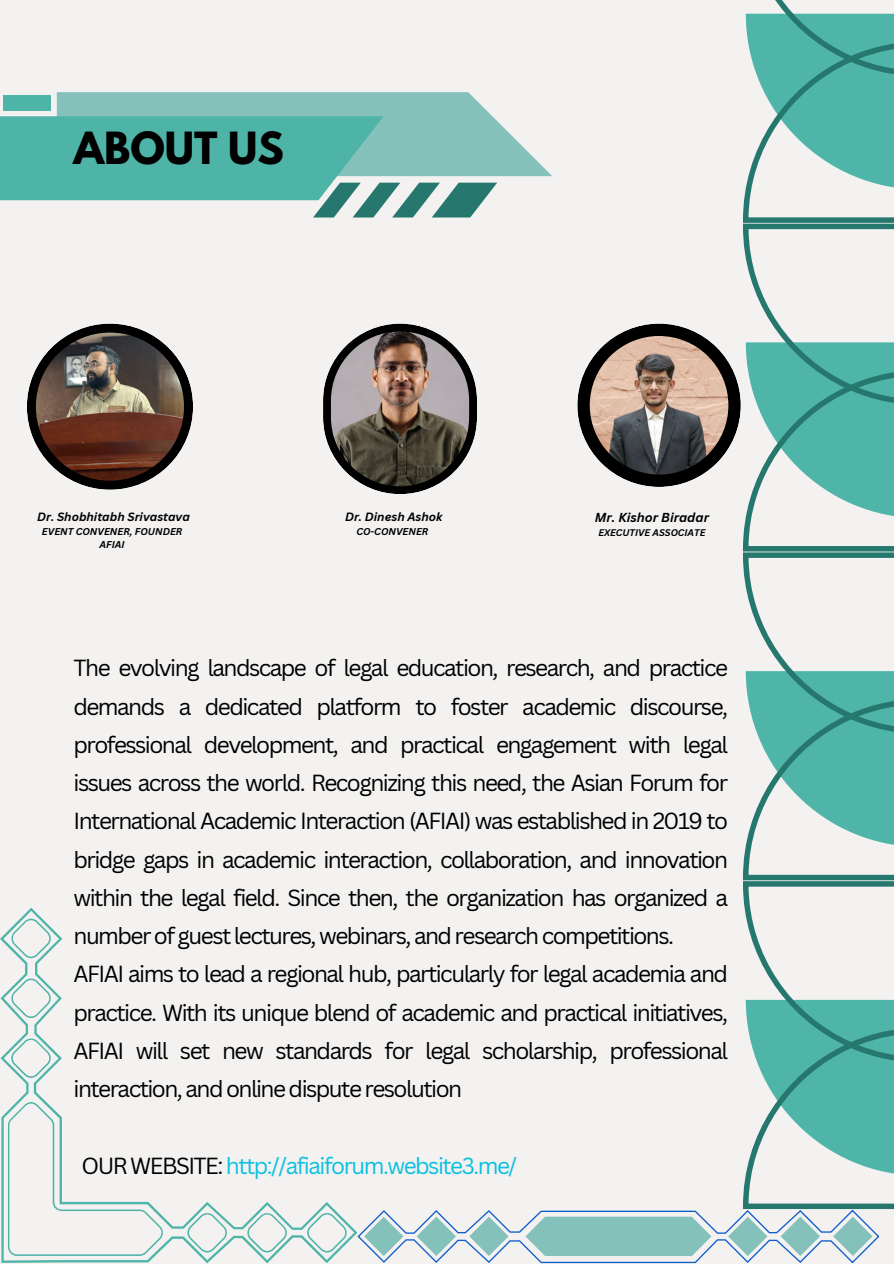
<style>
.page{position:relative;width:894px;height:1264px;background:#fff}
.page>*{position:absolute;margin:0;border:0;box-sizing:border-box;transform-origin:0 0}
.t1{font:700 39.3px "League Spartan";color:#000}
.t2{font:22.65px/38.2px "Canva Sans";letter-spacing:-.07em;color:#000}
.t3{font:22.65px "Canva Sans";letter-spacing:-.07em;color:#0cc0df}
.t4{font:italic 700 12.75px "Canva Sans";color:#000}
.t5{font:italic 700 11.7px "Canva Sans";color:#000}
.t6{font:italic 700 9.6px/12.9px "Canva Sans";color:#000;text-align:center}
.t7{font:italic 700 9.45px "Canva Sans";color:#000}
.s1{color:#000}
</style>
<div class="page">
<div style="left:0;top:0;width:893px;height:1263px;background:#f3f2f1"></div>
<svg style="left:1px;top:907px;width:356px;height:356px"></svg>
<svg style="left:0;top:92px;width:552px;height:125px"></svg>
<div style="left:3px;top:95px;width:48px;height:16px;background:#4fb4a8"></div>
<svg style="left:357px;top:1209px;width:522px;height:54px"></svg>
<svg style="left:743px;top:881px;width:150px;height:327px"></svg>
<svg style="left:743px;top:552px;width:150px;height:328px"></svg>
<svg style="left:743px;top:224px;width:150px;height:327px"></svg>
<svg style="left:743px;top:0;width:150px;height:223px"></svg>
<img style="left:27px;top:323px;width:166px;height:166px">
<svg style="left:577px;top:323px;width:316px;height:195px"></svg>
<svg style="left:323px;top:323px;width:154px;height:171px"></svg>
<p class="t1" style="left:73px;top:128px;width:212px">ABOUT US</p>
<h3 class="t5" style="left:37px;top:508px;width:154px">Dr. Shobhitabh Srivastava</h3>
<h3 class="t6" style="left:42px;top:524px;width:142px">EVENT CONVENER, FOUNDER<br>AFIAI</h3>
<p class="t5" style="left:345px;top:508px;width:99px">Dr. Dinesh Ashok</p>
<p class="t6" style="left:356px;top:524px;width:73px">CO-CONVENER</p>
<p class="t4" style="left:594px;top:509px;width:116px">Mr. Kishor Biradar</p>
<h3 class="t7" style="left:598px;top:525px;width:109px">EXECUTIVE ASSOCIATE</h3>
<p class="t2" style="left:73px;top:648px;width:656px">The evolving landscape of legal education, research, and practice demands a dedicated platform to foster academic discourse, professional development, and practical engagement with legal issues across the world. Recognizing this need, the Asian Forum for International Academic Interaction (AFIAI) was established in 2019 to bridge gaps in academic interaction, collaboration, and innovation within the legal field. Since then, the organization has organized a number of guest lectures, webinars, and research competitions.<br>AFIAI aims to lead a regional hub, particularly for legal academia and practice. With its unique blend of academic and practical initiatives, AFIAI will set new standards for legal scholarship, professional interaction, and online dispute resolution</p>
<h1 class="t3" style="left:81px;top:1149px;width:437px"><span class="s1">OUR WEBSITE:</span> http://afiaiforum.website3.me/</h1>
</div>
